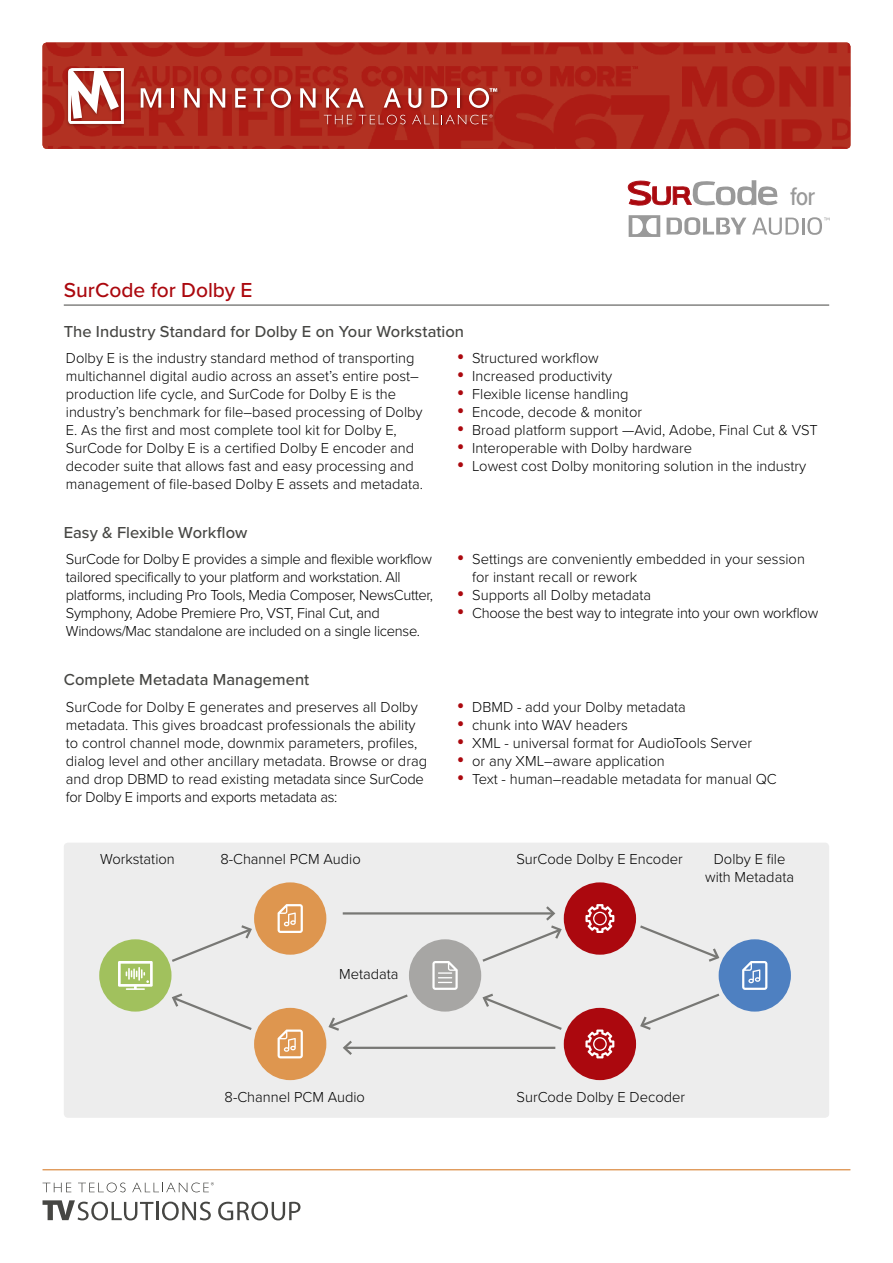
<style>
.page{position:relative;width:893px;height:1263px;background:#fff}
.page>*{position:absolute;margin:0;border:0;box-sizing:border-box;transform-origin:0 0}
.t1{font:500 26.1px "Proxima Nova Cond";color:#999}
.t2{font:500 21px "Proxima Nova";color:#ab080e}
.t3{font:500 16.5px "Proxima Nova";letter-spacing:.005em;color:#464643}
.t4{font:300 15px/18px "Proxima Nova";color:#000}
.t5{font:300 15px/18px "Proxima Nova";letter-spacing:-.02em;color:#000}
.s1{font-family:"Myriad Pro";font-weight:600;font-stretch:condensed;font-size:24px;color:#ab080e}
</style>
<div class="page">
<img style="left:43px;top:43px;width:807px;height:106px">
<div style="left:66px;top:66px;width:435px;height:62px;background:#000;opacity:.3"></div>
<svg style="left:141px;top:88px;width:20px;height:20px"></svg>
<hr style="left:171px;top:88px;width:3px;height:20px;background:#fff">
<svg style="left:184px;top:88px;width:16px;height:20px"></svg>
<svg style="left:210px;top:88px;width:15px;height:20px"></svg>
<svg style="left:235px;top:88px;width:11px;height:20px"></svg>
<svg style="left:254px;top:88px;width:10px;height:20px"></svg>
<svg style="left:271px;top:88px;width:20px;height:20px"></svg>
<svg style="left:300px;top:88px;width:16px;height:20px"></svg>
<svg style="left:326px;top:88px;width:14px;height:20px"></svg>
<svg style="left:347px;top:88px;width:17px;height:20px"></svg>
<svg style="left:384px;top:88px;width:17px;height:20px"></svg>
<svg style="left:408px;top:88px;width:13px;height:20px"></svg>
<svg style="left:431px;top:88px;width:16px;height:20px"></svg>
<hr style="left:457px;top:88px;width:3px;height:20px;background:#fff">
<svg style="left:68px;top:68px;width:56px;height:56px"></svg>
<svg style="left:469px;top:88px;width:28px;height:20px"></svg>
<svg style="left:324px;top:115px;width:28px;height:9px"></svg>
<svg style="left:359px;top:115px;width:47px;height:9px"></svg>
<svg style="left:412px;top:114px;width:80px;height:10px"></svg>
<hr style="left:64px;top:305px;width:765px;height:1px;background:#464643">
<svg style="left:43px;top:1200px;width:168px;height:20px"></svg>
<svg style="left:218px;top:1201px;width:82px;height:19px"></svg>
<svg style="left:43px;top:1183px;width:28px;height:9px"></svg>
<svg style="left:78px;top:1182px;width:48px;height:10px"></svg>
<svg style="left:132px;top:1182px;width:82px;height:10px"></svg>
<hr style="left:43px;top:1169px;width:807px;height:1px;background:#d37016">
<div style="left:64px;top:843px;width:765px;height:275px;background:#ededed;border-radius:4px"></div>
<div style="left:99px;top:939px;width:72px;height:72px;background:#a1c15d;border-radius:50%"></div>
<svg style="left:118px;top:961px;width:35px;height:29px"></svg>
<div style="left:254px;top:882px;width:72px;height:73px;background:#de964f;border-radius:50%"></div>
<svg style="left:278px;top:904px;width:25px;height:29px"></svg>
<div style="left:254px;top:1008px;width:72px;height:72px;background:#de964f;border-radius:50%"></div>
<svg style="left:278px;top:1029px;width:25px;height:29px"></svg>
<div style="left:719px;top:939px;width:72px;height:72px;background:#4e80c1;border-radius:50%"></div>
<svg style="left:742px;top:961px;width:25px;height:29px"></svg>
<div style="left:564px;top:882px;width:72px;height:73px;background:#ab080e;border-radius:50%"></div>
<svg style="left:585px;top:904px;width:29px;height:29px"></svg>
<div style="left:564px;top:1008px;width:72px;height:72px;background:#ab080e;border-radius:50%"></div>
<svg style="left:585px;top:1029px;width:29px;height:29px"></svg>
<div style="left:409px;top:939px;width:72px;height:72px;background:#a7a6a4;border-radius:50%"></div>
<svg style="left:432px;top:961px;width:26px;height:29px"></svg>
<svg style="left:169px;top:925px;width:83px;height:39px"></svg>
<svg style="left:640px;top:925px;width:80px;height:37px"></svg>
<svg style="left:482px;top:993px;width:80px;height:37px"></svg>
<svg style="left:172px;top:993px;width:80px;height:37px"></svg>
<svg style="left:640px;top:993px;width:80px;height:37px"></svg>
<hr style="left:343px;top:912px;width:211px;height:2px;background:#787875">
<svg style="left:480px;top:906px;width:82px;height:56px"></svg>
<hr style="left:344px;top:1047px;width:211px;height:2px;background:#787875">
<svg style="left:328px;top:994px;width:82px;height:61px"></svg>
<svg style="left:752px;top:217px;width:77px;height:18px"></svg>
<svg style="left:629px;top:215px;width:31px;height:22px"></svg>
<svg style="left:667px;top:217px;width:79px;height:18px"></svg>
<svg style="left:627px;top:180px;width:151px;height:26px"></svg>
<h1 class="t1" style="left:790px;top:177px;width:27px">for</h1>
<h2 class="t2" style="left:64px;top:275px;width:190px">SurCode for Dolby E</h2>
<p class="t3" style="left:64px;top:319px;width:402px">The Industry Standard for Dolby E on Your Workstation</p>
<p class="t4" style="left:66px;top:348px;width:359px">Dolby E is the industry standard method of transporting multichannel digital audio across an asset’s entire post– production life cycle, and SurCode for Dolby E is the industry’s benchmark for file–based processing of Dolby E. As the first and most complete tool kit for Dolby E, SurCode for Dolby E is a certified Dolby E encoder and decoder suite that allows fast and easy processing and management of file-based Dolby E assets and metadata.</p>
<p class="t4" style="left:457px;top:348px;width:143px"><span class="s1">•</span> Structured workflow</p>
<p class="t4" style="left:457px;top:366px;width:156px"><span class="s1">•</span> Increased productivity</p>
<p class="t4" style="left:457px;top:384px;width:173px"><span class="s1">•</span> Flexible license handling</p>
<p class="t4" style="left:457px;top:402px;width:186px"><span class="s1">•</span> Encode, decode &amp; monitor</p>
<p class="t4" style="left:457px;top:420px;width:362px"><span class="s1">•</span> Broad platform support —Avid, Adobe, Final Cut &amp; VST</p>
<p class="t4" style="left:457px;top:438px;width:236px"><span class="s1">•</span> Interoperable with Dolby hardware</p>
<p class="t4" style="left:457px;top:456px;width:350px"><span class="s1">•</span> Lowest cost Dolby monitoring solution in the industry</p>
<p class="t3" style="left:64px;top:520px;width:185px">Easy &amp; Flexible Workflow</p>
<p class="t5" style="left:66px;top:549px;width:369px">SurCode for Dolby E provides a simple and flexible workflow tailored specifically to your platform and workstation. All platforms, including Pro Tools, Media Composer, NewsCutter, Symphony, Adobe Premiere Pro, VST, Final Cut, and Windows/Mac standalone are included on a single license.</p>
<p class="t4" style="left:472px;top:549px;width:334px;text-indent:-15px"><span class="s1">•</span> Settings are conveniently embedded in your session for instant recall or rework</p>
<p class="t4" style="left:457px;top:585px;width:195px"><span class="s1">•</span> Supports all Dolby metadata</p>
<p class="t5" style="left:457px;top:603px;width:362px"><span class="s1">•</span> Choose the best way to integrate into your own workflow</p>
<p class="t3" style="left:64px;top:667px;width:247px">Complete Metadata Management</p>
<p class="t4" style="left:66px;top:697px;width:363px">SurCode for Dolby E generates and preserves all Dolby metadata. This gives broadcast professionals the ability to control channel mode, downmix parameters, profiles, dialog level and other ancillary metadata. Browse or drag and drop DBMD to read existing metadata since SurCode for Dolby E imports and exports metadata as:</p>
<p class="t4" style="left:457px;top:697px;width:230px"><span class="s1">•</span> DBMD - add your Dolby metadata</p>
<p class="t4" style="left:457px;top:715px;width:172px"><span class="s1">•</span> chunk into WAV headers</p>
<p class="t4" style="left:457px;top:733px;width:296px"><span class="s1">•</span> XML - universal format for AudioTools Server</p>
<p class="t4" style="left:457px;top:751px;width:209px"><span class="s1">•</span> or any XML–aware application</p>
<p class="t4" style="left:457px;top:769px;width:321px"><span class="s1">•</span> Text - human–readable metadata for manual QC</p>
<p class="t4" style="left:100px;top:849px;width:76px">Workstation</p>
<p class="t4" style="left:220px;top:849px;width:142px">8-Channel PCM Audio</p>
<p class="t4" style="left:516px;top:849px;width:168px">SurCode Dolby E Encoder</p>
<p class="t4" style="left:705px;top:849px;width:90px;text-align:center">Dolby E file with Metadata</p>
<p class="t4" style="left:339px;top:965px;width:61px">Metadata</p>
<p class="t4" style="left:225px;top:1087px;width:142px">8-Channel PCM Audio</p>
<p class="t4" style="left:517px;top:1087px;width:170px">SurCode Dolby E Decoder</p>
</div>
